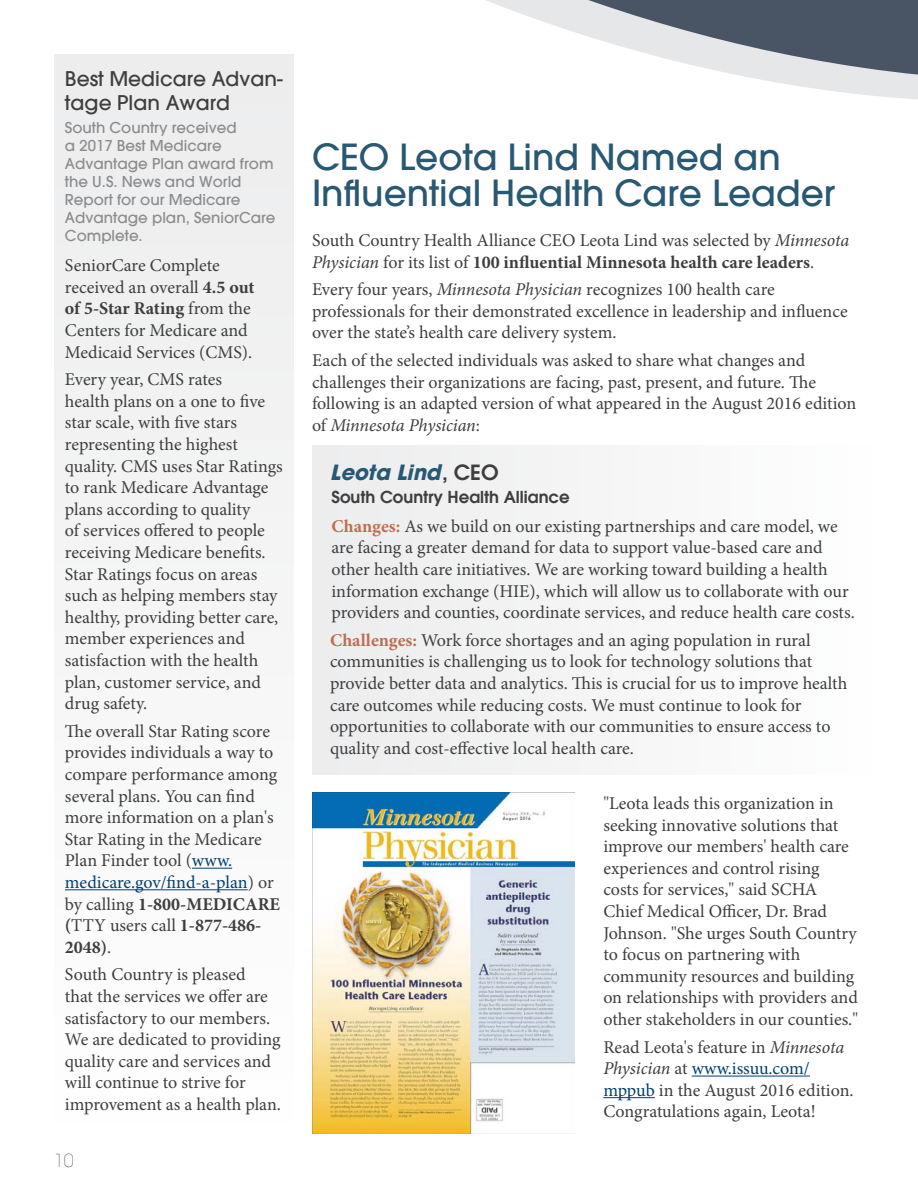
<style>
.page{position:relative;width:918px;height:1188px;background:#fff}
.page>*{position:absolute;margin:0;border:0;box-sizing:border-box;transform-origin:0 0}
.Article_Title{font:500 36px/36px "ITC Avant Garde Gothic";color:#285872}
.Subhead_2{font:italic 700 21px "ITC Avant Garde Gothic";color:#285872}
.Article_Title_-_box{font:500 20.25px/24.3px "ITC Avant Garde Gothic";color:#3e3e3f}
.Subhead_2-2{font:18px/21.6px "Minion Pro";color:#3e3e3f}
.t1{font:200 18px "ITC Avant Garde Gothic";color:#636366}
.Subhead_2-3{font:600 16.5px "Avant Garde";color:#3e3e3f}
.Subhead_-_box{font:500 15px/18px "ITC Avant Garde Gothic";color:#8a8c8f}
.s1{font-weight:700}
.s2{color:#004071}
.s3{font-style:italic}
.s4{font-family:"Avant Garde";font-weight:600;font-style:normal;color:#3e3e3f}
.s5{font-weight:700;color:#be6e50}
</style>
<div class="page">
<img style="left:312px;top:792px;width:263px;height:342px">
<svg style="left:486px;top:0;width:432px;height:100px"></svg>
<div style="left:54px;top:54px;width:240px;height:1080px;background:#f5f5f5"></div>
<div style="left:312px;top:446px;width:566px;height:330px;background:#f5f5f5"></div>
<hr style="left:192px;top:868px;width:40px;height:1px;background:#004071">
<hr style="left:65px;top:889px;width:183px;height:1px;background:#004071">
<hr style="left:692px;top:1076px;width:118px;height:1px;background:#004071">
<hr style="left:603px;top:1097px;width:52px;height:1px;background:#004071">
<p class="Article_Title_-_box" style="left:65px;top:66px;width:219px">Best Medicare Advan&shy;tage Plan Award</p>
<p class="Subhead_-_box" style="left:65px;top:118px;width:212px">South Country received<br>a 2017 Best Medicare<br>Advantage Plan award from the U.S. News and World<br>Report for our Medicare<br>Advantage plan, SeniorCare<br>Complete.</p>
<p class="Subhead_2-2" style="left:65px;top:255px;width:191px">SeniorCare Complete received an overall <span class="s1">4.5 out of 5-Star Rating</span> from the<br>Centers for Medicare and<br>Medicaid Services (CMS).</p>
<p class="Subhead_2-2" style="left:65px;top:369px;width:219px">Every year, CMS rates<br>health plans on a one to five star scale, with five stars representing the highest quality. CMS uses Star Ratings to rank Medicare Advantage plans according to quality<br>of services offered to people receiving Medicare benefits.<br>Star Ratings focus on areas such as helping members stay healthy, providing better care, member experiences and satisfaction with the health plan, customer service, and drug safety.</p>
<p class="Subhead_2-2" style="left:65px;top:720px;width:217px">The overall Star Rating score provides individuals a way to compare performance among several plans. You can find more information on a plan's<br>Star Rating in the Medicare<br>Plan Finder tool (<span class="s2">www. medicare.gov/find-a-plan</span>) or by calling <span class="s1">1-800-MEDICARE (</span>TTY users call <span class="s1">1-877-486-<br>2048)</span>.</p>
<p class="Subhead_2-2" style="left:65px;top:964px;width:218px">South Country is pleased<br>that the services we offer are satisfactory to our members.<br>We are dedicated to providing quality care and services and will continue to strive for improvement as a health plan.</p>
<p class="t1" style="left:54px;top:1150px;width:21px">10</p>
<p class="Article_Title" style="left:312px;top:139px;width:525px">CEO Leota Lind Named an<br>Influential Health Care Leader</p>
<p class="Subhead_2-2" style="left:312px;top:230px;width:539px">South Country Health Alliance CEO Leota Lind was selected by <span class="s3">Minnesota<br>Physician</span> for its list of <span class="s1">100 influential Minnesota health care leaders</span>.</p>
<p class="Subhead_2-2" style="left:312px;top:279px;width:537px">Every four years, <span class="s3">Minnesota Physician</span> recognizes 100 health care professionals for their demonstrated excellence in leadership and influence over the state’s health care delivery system.</p>
<p class="Subhead_2-2" style="left:312px;top:349px;width:546px">Each of the selected individuals was asked to share what changes and challenges their organizations are facing, past, present, and future. The following is an adapted version of what appeared in the August 2016 edition of <span class="s3">Minnesota Physician</span>:</p>
<p class="Subhead_2" style="left:332px;top:459px;width:169px">Leota Lind<span class="s4">, CEO</span></p>
<p class="Subhead_2-3" style="left:332px;top:486px;width:240px">South Country Health Alliance</p>
<p class="Subhead_2-2" style="left:332px;top:515px;width:525px"><span class="s5">Changes:</span> As we build on our existing partnerships and care model, we are facing a greater demand for data to support value-based care and other health care initiatives. We are working toward building a health information exchange (HIE), which will allow us to collaborate with our providers and counties, coordinate services, and reduce health care costs.</p>
<p class="Subhead_2-2" style="left:330px;top:629px;width:519px"><span class="s5">Challenges:</span> Work force shortages and an aging population in rural communities is challenging us to look for technology solutions that provide better data and analytics. This is crucial for us to improve health care outcomes while reducing costs. We must continue to look for opportunities to collaborate with our communities to ensure access to quality and cost-effective local health care.</p>
<p class="Subhead_2-2" style="left:603px;top:793px;width:256px">"Leota leads this organization in seeking innovative solutions that improve our members' health care experiences and control rising costs for services," said SCHA Chief Medical Officer, Dr. Brad Johnson. "She urges South Country to focus on partnering with community resources and building on relationships with providers and other stakeholders in our counties."</p>
<p class="Subhead_2-2" style="left:603px;top:1036px;width:252px">Read Leota's feature in <span class="s3">Minnesota<br>Physician</span> at <span class="s2">www.issuu.com/ mppub</span> in the August 2016 edition.<br>Congratulations again, Leota!</p>
</div>
